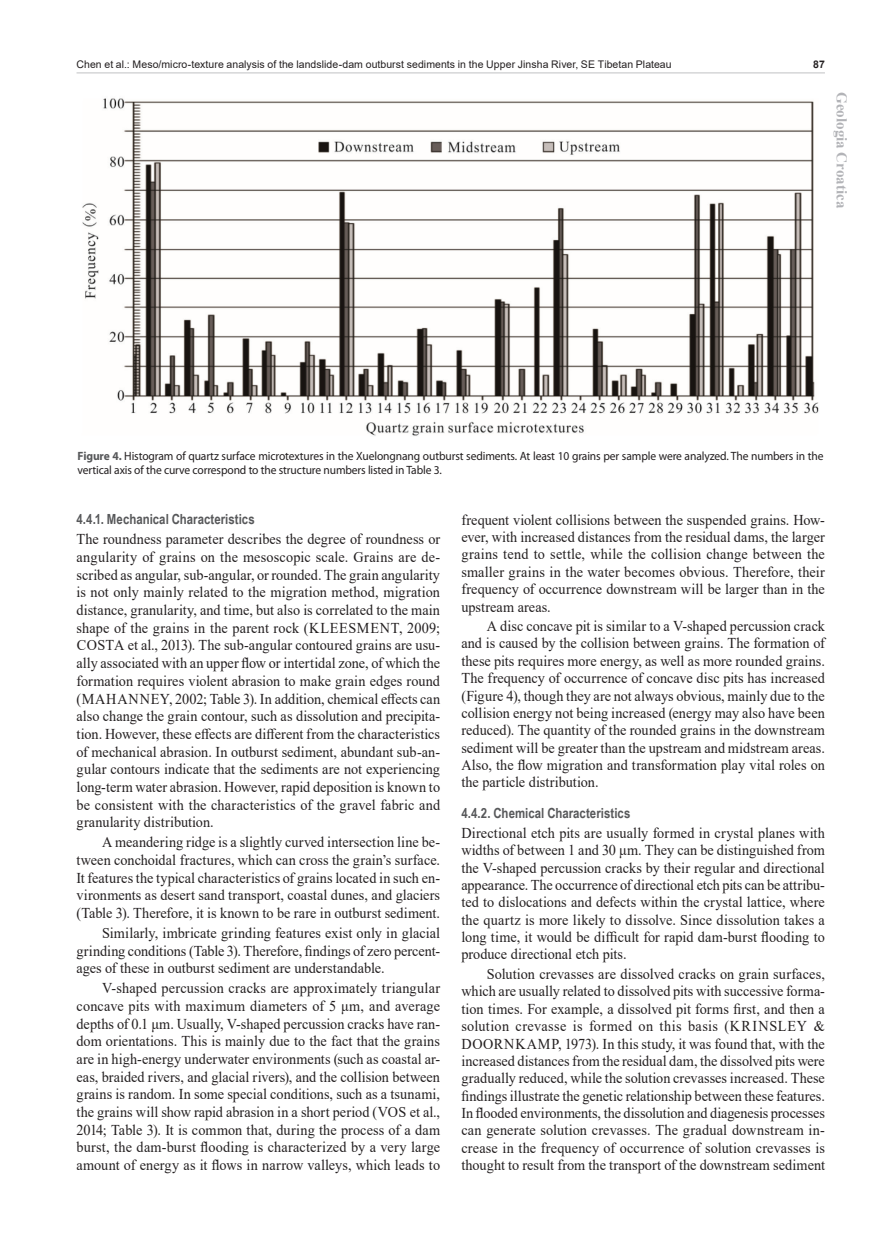
<style>
.page{position:relative;width:893px;height:1234px;background:#fff}
.page>*{position:absolute;margin:0;border:0;box-sizing:border-box;transform-origin:0 0}
.t1{font:15px/17.7px "Times New Roman";letter-spacing:.005em;color:#231f20;text-align:justify;scale:.95 1}
.t2{font:700 15px "Times New Roman";color:#b2b3b7}
.t3{font:700 13.95px "Arial Narrow";color:#57585a}
.t4{font:12px/14.1px "Myriad Pro";letter-spacing:-.01em;color:#231f20;scale:.96 1}
.t5{font:10.5px "Arial";letter-spacing:.005em;color:#231f20}
.t6{font:700 10.5px "Arial";color:#231f20}
.s1{font-weight:700;color:#57585a}
</style>
<div class="page">
<hr style="left:77px;top:72px;width:748px;height:1px;background:#c7c8ca">
<img style="left:82px;top:98px;width:737px;height:338px">
<p class="t5" style="left:77px;top:57px;width:597px">Chen et al.: Meso/micro-texture analysis of the landslide-dam outburst sediments in the Upper Jinsha River, SE Tibetan Plateau</p>
<p class="t6" style="left:813px;top:57px;width:13px">87</p>
<p class="t2" style="left:853px;top:92px;width:118px;rotate:90deg">Geologia Croatica</p>
<p class="t4" style="left:78px;top:449px;width:778px"><span class="s1">Figure 4.</span> Histogram of quartz surface microtextures in the Xuelongnang outburst sediments. At least 10 grains per sample were analyzed. The numbers in the vertical axis of the curve correspond to the structure numbers listed in Table 3.</p>
<p class="t3" style="left:77px;top:509px;width:180px">4.4.1. Mechanical Characteristics</p>
<p class="t1" style="left:77px;top:529px;width:384px">The roundness parameter describes the degree of roundness or angularity of grains on the mesoscopic scale. Grains are de&shy;scribed as angular, sub-angular, or rounded. The grain angularity is not only mainly related to the migration method, migration distance, granularity, and time, but also is correlated to the main shape of the grains in the parent rock (KLEESMENT, 2009; COSTA et al., 2013). The sub-angular contoured grains are usu&shy;ally associated with an upper flow or intertidal zone, of which the formation requires violent abrasion to make grain edges round (MAHANNEY, 2002; Table 3). In addition, chemical effects can also change the grain contour, such as dissolution and precipita&shy;tion. However, these effects are different from the characteristics of mechanical abrasion. In outburst sediment, abundant sub-an&shy;gular contours indicate that the sediments are not experiencing long-term water abrasion. However, rapid deposition is known to be consistent with the characteristics of the gravel fabric and granularity distribution.</p>
<p class="t1" style="left:77px;top:832px;width:384px;text-indent:26px">A meandering ridge is a slightly curved intersection line be&shy;tween conchoidal fractures, which can cross the grain’s surface.<br>It features the typical characteristics of grains located in such en&shy;vironments as desert sand transport, coastal dunes, and glaciers (Table 3). Therefore, it is known to be rare in outburst sediment.</p>
<p class="t1" style="left:77px;top:923px;width:384px;text-indent:26px">Similarly, imbricate grinding features exist only in glacial grinding conditions (Table 3). Therefore, findings of zero percent&shy;ages of these in outburst sediment are understandable.</p>
<p class="t1" style="left:77px;top:978px;width:384px;text-indent:26px">V-shaped percussion cracks are approximately triangular concave pits with maximum diameters of 5 μm, and average depths of 0.1 μm. Usually, V-shaped percussion cracks have ran&shy;dom orientations. This is mainly due to the fact that the grains are in high-energy underwater environments (such as coastal ar&shy;eas, braided rivers, and glacial rivers), and the collision between grains is random. In some special conditions, such as a tsunami, the grains will show rapid abrasion in a short period (VOS et al., 2014; Table 3). It is common that, during the process of a dam burst, the dam-burst flooding is characterized by a very large amount of energy as it flows in narrow valleys, which leads to</p>
<p class="t1" style="left:461px;top:510px;width:384px">frequent violent collisions between the suspended grains. How&shy;ever, with increased distances from the residual dams, the larger grains tend to settle, while the collision change between the smaller grains in the water becomes obvious. Therefore, their frequency of occurrence downstream will be larger than in the upstream areas.</p>
<p class="t1" style="left:461px;top:616px;width:384px;text-indent:26px">A disc concave pit is similar to a V-shaped percussion crack and is caused by the collision between grains. The formation of these pits requires more energy, as well as more rounded grains.<br>The frequency of occurrence of concave disc pits has increased (Figure 4), though they are not always obvious, mainly due to the collision energy not being increased (energy may also have been reduced). The quantity of the rounded grains in the downstream sediment will be greater than the upstream and midstream areas.<br>Also, the flow migration and transformation play vital roles on the particle distribution.</p>
<p class="t3" style="left:461px;top:802px;width:171px">4.4.2. Chemical Characteristics</p>
<p class="t1" style="left:461px;top:823px;width:384px">Directional etch pits are usually formed in crystal planes with widths of between 1 and 30 μm. They can be distinguished from the V-shaped percussion cracks by their regular and directional appearance. The occurrence of directional etch pits can be attribu&shy;ted to dislocations and defects within the crystal lattice, where the quartz is more likely to dissolve. Since dissolution takes a long time, it would be difficult for rapid dam-burst flooding to produce directional etch pits.</p>
<p class="t1" style="left:461px;top:964px;width:384px;text-indent:26px">Solution crevasses are dissolved cracks on grain surfaces, which are usually related to dissolved pits with successive forma&shy;tion times. For example, a dissolved pit forms first, and then a solution crevasse is formed on this basis (KRINSLEY &amp; DOORNKAMP, 1973). In this study, it was found that, with the increased distances from the residual dam, the dissolved pits were gradually reduced, while the solution crevasses increased. These findings illustrate the genetic relationship between these features.<br>In flooded environments, the dissolution and diagenesis processes can generate solution crevasses. The gradual downstream in&shy;crease in the frequency of occurrence of solution crevasses is thought to result from the transport of the downstream sediment</p>
</div>
